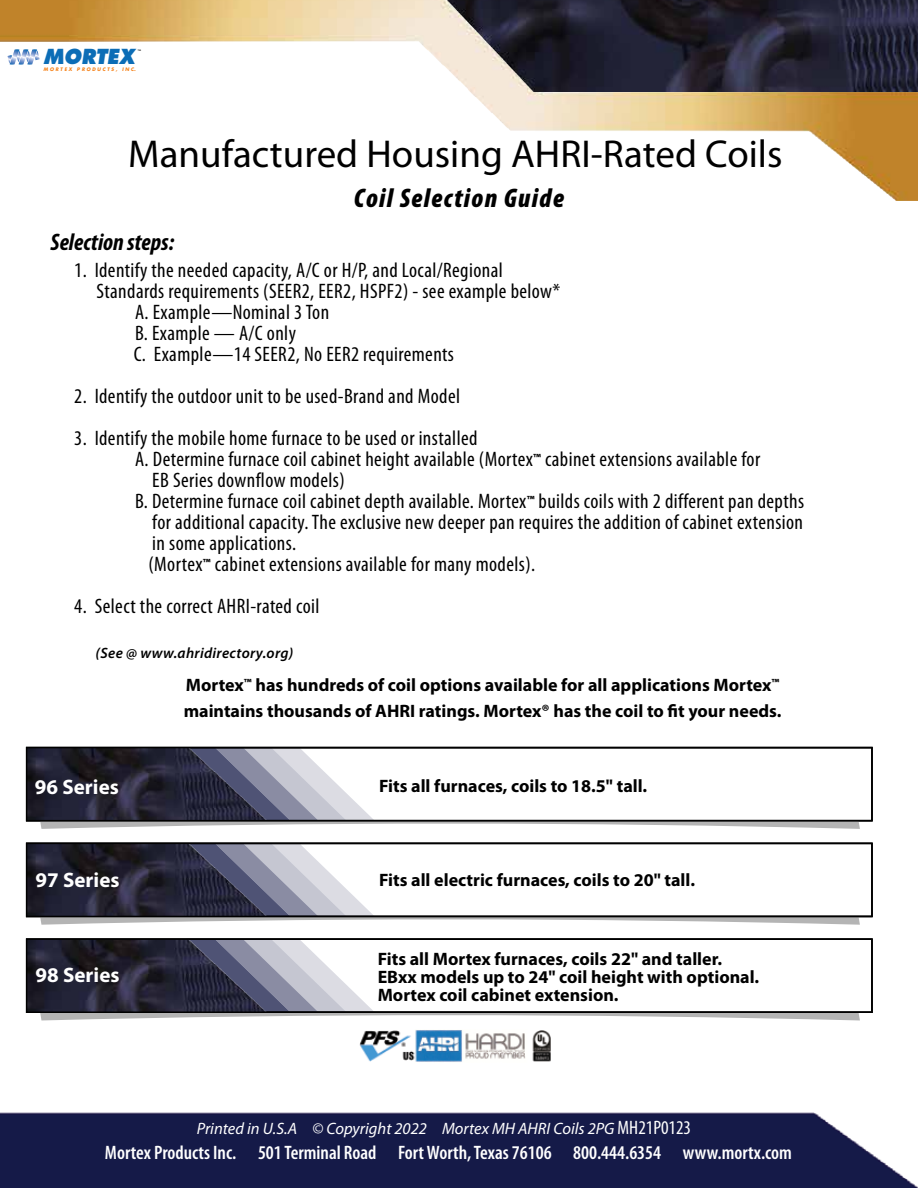
<style>
.page{position:relative;width:918px;height:1188px;background:#fff}
.page>*{position:absolute;margin:0;border:0;box-sizing:border-box;transform-origin:0 0}
.t1{font:39px "Myriad Pro";color:#000}
.t2{font:italic 900 condensed 27px "Myriad Pro";letter-spacing:.05em;color:#000}
.t3{font:italic 700 condensed 24px "Myriad Pro";color:#000}
.t4{font:condensed 21px "Myriad Pro";letter-spacing:.02em;color:#000}
.t5{font:700 21px "Myriad Pro";color:#fff}
.t6{font:italic 800 20.25px "Futura";color:#0c6db6;scale:.95 1}
.t7{font:600 condensed 19.5px "Myriad Pro";color:#fff}
.t8{font:700 18px/18px "Myriad Pro";color:#000}
.t9{font:italic 16.5px "Myriad Pro";color:#fff}
.t10{font:italic 600 15px "Myriad Pro";letter-spacing:.02em;color:#000}
.t11{font:italic 700 4.65px "Futura";color:#f6851f}
.t12{font:600 2.25px "Myriad Pro";color:#000}
.s1{font-style:normal;font-stretch:condensed;font-size:19.5px}
</style>
<div class="page">
<img style="left:0;top:1112px;width:918px;height:76px">
<img style="left:0;top:0;width:918px;height:200px">
<img style="left:432px;top:0;width:486px;height:92px">
<svg style="left:40px;top:749px;width:820px;height:80px"></svg>
<img style="left:28px;top:749px;width:240px;height:70px">
<div style="left:26px;top:747px;width:847px;height:74px;border:1px solid #000"></div>
<svg style="left:40px;top:940px;width:820px;height:80px"></svg>
<img style="left:28px;top:940px;width:240px;height:71px">
<div style="left:26px;top:938px;width:847px;height:75px;border:1px solid #000"></div>
<svg style="left:40px;top:845px;width:820px;height:80px"></svg>
<img style="left:28px;top:845px;width:240px;height:70px">
<div style="left:26px;top:843px;width:847px;height:74px;border:1px solid #000"></div>
<svg style="left:8px;top:49px;width:32px;height:16px"></svg>
<img style="left:359px;top:1030px;width:192px;height:32px">
<p class="t6" style="left:43px;top:44px;width:98px">MORTEX</p>
<p class="t11" style="left:44px;top:66px;width:94px">M O R T E X P R O D U C T S , I N C.</p>
<p class="t12" style="left:138px;top:49px;width:5px">TM</p>
<h1 class="t1" style="left:128px;top:129px;width:656px">Manufactured Housing AHRI-Rated Coils</h1>
<p class="t2" style="left:354px;top:181px;width:212px">Coil Selection Guide</p>
<p class="t3" style="left:51px;top:227px;width:125px">Selection steps:</p>
<p class="t4" style="left:74px;top:258px;width:430px">1. Identify the needed capacity, A/C or H/P, and Local/Regional</p>
<p class="t4" style="left:97px;top:279px;width:465px">Standards requirements (SEER2, EER2, HSPF2) - see example below*</p>
<p class="t4" style="left:135px;top:300px;width:196px">A. Example—Nominal 3 Ton</p>
<p class="t4" style="left:135px;top:321px;width:162px">B. Example — A/C only</p>
<p class="t4" style="left:134px;top:342px;width:322px">C. Example—14 SEER2, No EER2 requirements</p>
<p class="t4" style="left:74px;top:384px;width:387px">2. Identify the outdoor unit to be used-Brand and Model</p>
<p class="t4" style="left:74px;top:426px;width:405px">3. Identify the mobile home furnace to be used or installed</p>
<p class="t4" style="left:135px;top:447px;width:627px">A. Determine furnace coil cabinet height available (Mortex<sup>™</sup> cabinet extensions available for</p>
<p class="t4" style="left:152px;top:468px;width:194px">EB Series downflow models)</p>
<p class="t4" style="left:135px;top:489px;width:671px">B. Determine furnace coil cabinet depth available. Mortex<sup>™</sup> builds coils with 2 different pan depths</p>
<p class="t4" style="left:152px;top:510px;width:652px">for additional capacity. The exclusive new deeper pan requires the addition of cabinet extension</p>
<p class="t4" style="left:152px;top:531px;width:145px">in some applications.</p>
<p class="t4" style="left:149px;top:552px;width:388px">(Mortex<sup>™</sup> cabinet extensions available for many models).</p>
<p class="t4" style="left:74px;top:594px;width:247px">4. Select the correct AHRI-rated coil</p>
<p class="t10" style="left:96px;top:644px;width:199px">(See @ www.ahridirectory.org)</p>
<p class="t8" style="left:184px;top:672px;width:599px;line-height:25.5px">Mortex<sup>™</sup> has hundreds of coil options available for all applications Mortex<sup>™ </sup>maintains thousands of AHRI ratings. Mortex® has the coil to fit your needs.</p>
<p class="t5" style="left:35px;top:773px;width:86px">96 Series</p>
<p class="t8" style="left:379px;top:776px;width:270px">Fits all furnaces, coils to 18.5" tall.</p>
<p class="t5" style="left:35px;top:866px;width:86px">97 Series</p>
<p class="t8" style="left:379px;top:871px;width:318px">Fits all electric furnaces, coils to 20" tall.</p>
<p class="t5" style="left:35px;top:962px;width:86px">98 Series</p>
<p class="t8" style="left:378px;top:949px;width:383px">Fits all Mortex furnaces, coils 22" and taller.<br>EBxx models up to 24" coil height with optional.<br>Mortex coil cabinet extension.</p>
<p class="t9" style="left:197px;top:1119px;width:496px">Printed in U.S.A © Copyright 2022 Mortex MH AHRI Coils 2PG <span class="s1">MH21P0123</span></p>
<p class="t7" style="left:114px;top:1137px;width:689px">Mortex Products Inc. 501 Terminal Road Fort Worth, Texas 76106 800.444.6354 www.mortx.com</p>
<p class="t7" style="left:105px;top:1140px;width:689px">Mortex Products Inc. 501 Terminal Road Fort Worth, Texas 76106 800.444.6354 www.mortx.com</p>
</div>
